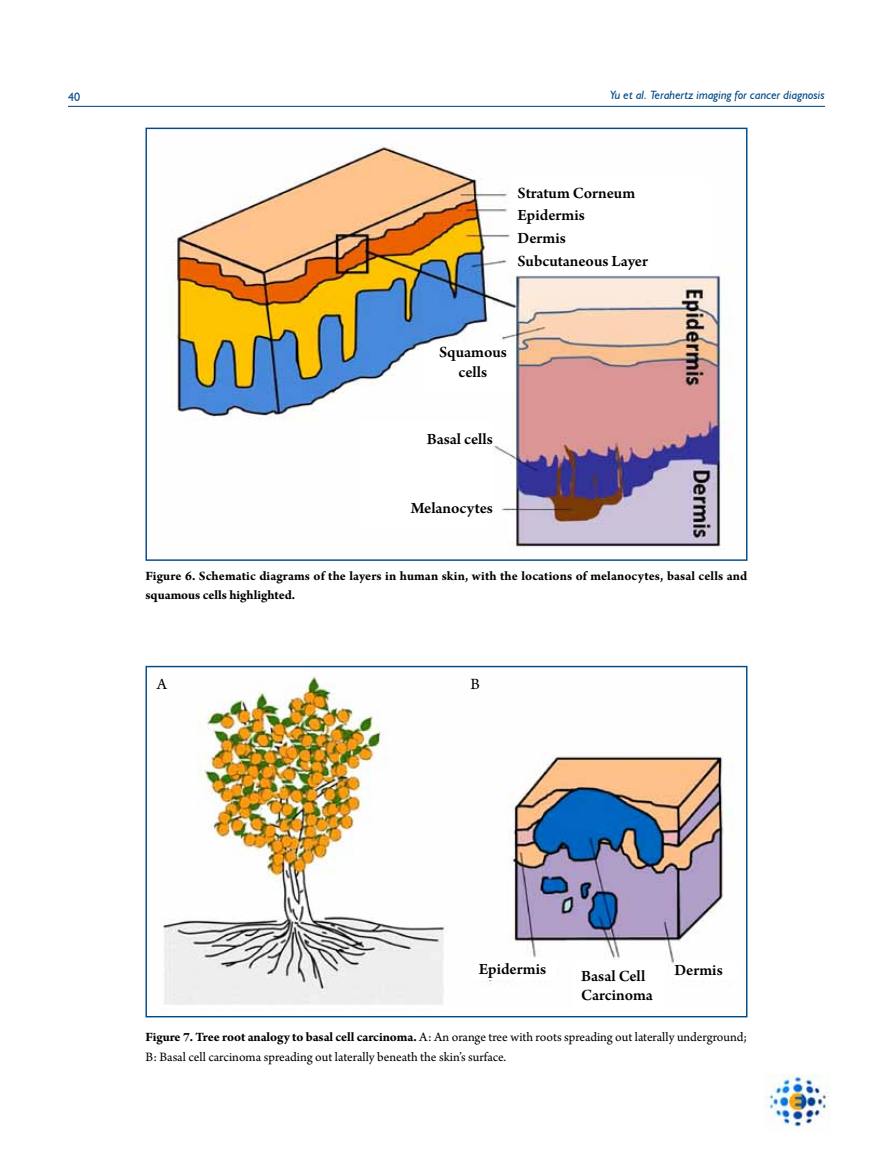
<style>
.page{position:relative;width:893px;height:1170px;background:#fff}
.page>*{position:absolute;margin:0;border:0;box-sizing:border-box;transform-origin:0 0}
.t1{font:600 16.5px/22.8px "Arno Pro";color:#000}
.t2{font:16.5px "Arno Pro";color:#000}
.t3{font:13.5px/19.5px "Arno Pro";color:#000}
.t4{font:700 13.5px/19.5px "Arno Pro";letter-spacing:.005em;color:#000}
.t5{font:italic 12px "Humanist 521 BT";color:#004986}
.t6{font:12px "Humanist 521 BT";color:#004986}
.s1{font-weight:700}
</style>
<div class="page">
<hr style="left:68px;top:106px;width:757px;height:1px;background:#004986">
<img style="left:764px;top:1074px;width:65px;height:53px">
<img style="left:147px;top:667px;width:598px;height:338px">
<div style="left:470px;top:957px;width:87px;height:22px;background:#fff"></div>
<div style="left:674px;top:961px;width:65px;height:17px;background:#fff"></div>
<div style="left:573px;top:961px;width:93px;height:48px;background:#fff"></div>
<img style="left:172px;top:144px;width:559px;height:405px">
<div style="left:513px;top:179px;width:197px;height:96px;background:#fff"></div>
<div style="left:424px;top:344px;width:89px;height:46px;background:#fff"></div>
<div style="left:361px;top:420px;width:132px;height:107px;background:#fff"></div>
<p class="t6" style="left:68px;top:89px;width:14px">40</p>
<p class="t5" style="left:610px;top:88px;width:216px">Yu et al. Terahertz imaging for cancer diagnosis</p>
<p class="t1" style="left:518px;top:182px;width:132px">Stratum Corneum<br>Epidermis<br>Dermis<br>Subcutaneous Layer</p>
<p class="t1" style="left:439px;top:343px;width:69px;line-height:19.8px;text-align:center">Squamous cells</p>
<p class="t1" style="left:427px;top:429px;width:68px">Basal cells</p>
<p class="t1" style="left:411px;top:497px;width:84px">Melanocytes</p>
<p class="t4" style="left:145px;top:566px;width:603px">Figure 6. Schematic diagrams of the layers in human skin, with the locations of melanocytes, basal cells and squamous cells highlighted.</p>
<p class="t2" style="left:157px;top:674px;width:12px">A</p>
<p class="t2" style="left:470px;top:674px;width:11px">B</p>
<p class="t1" style="left:479px;top:958px;width:69px">Epidermis</p>
<p class="t1" style="left:674px;top:959px;width:50px">Dermis</p>
<p class="t1" style="left:581px;top:966px;width:73px;line-height:19.8px">Basal Cell<br>Carcinoma</p>
<p class="t3" style="left:145px;top:1028px;width:603px"><span class="s1">Figure 7. Tree root analogy to basal cell carcinoma.</span> A: An orange tree with roots spreading out laterally underground;<br>B: Basal cell carcinoma spreading out laterally beneath the skin’s surface.</p>
</div>
